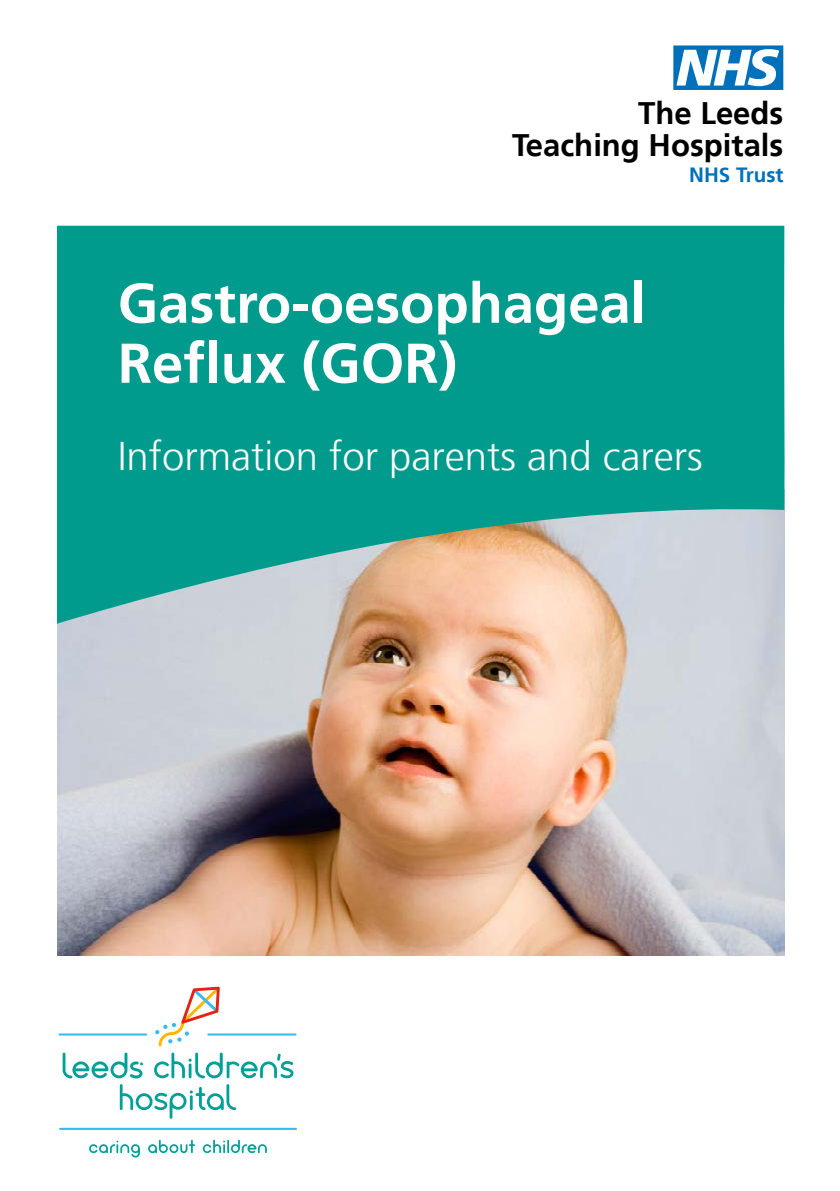
<style>
.page{position:relative;width:840px;height:1191px;background:#fff}
.page>*{position:absolute;margin:0;border:0;box-sizing:border-box;transform-origin:0 0}
.t1{font:62.2px "NHS";color:#0070ba}
.t2{font:700 56px/60px "Frutiger LT";color:#fff}
.t3{font:300 40px "Frutiger LT";color:#fff}
.t4{font:700 31px "Frutiger LT";color:#000}
.t5{font:700 20.6px "Frutiger LT";color:#0070ba}
</style>
<div class="page">
<img style="left:57px;top:837px;width:726px;height:118px">
<svg style="left:57px;top:226px;width:727px;height:611px;fill:#009b8c"></svg>
<hr style="left:207px;top:1033px;width:89px;height:2px;background:#36bcee">
<hr style="left:58px;top:1033px;width:89px;height:2px;background:#36bcee">
<hr style="left:59px;top:1127px;width:238px;height:2px;background:#36bcee">
<svg style="left:63px;top:1052px;width:80px;height:26px"></svg>
<svg style="left:154px;top:1052px;width:139px;height:26px"></svg>
<svg style="left:120px;top:1084px;width:116px;height:34px"></svg>
<svg style="left:155px;top:986px;width:65px;height:60px"></svg>
<svg style="left:89px;top:1140px;width:51px;height:17px"></svg>
<svg style="left:148px;top:1139px;width:47px;height:14px"></svg>
<svg style="left:203px;top:1139px;width:64px;height:14px"></svg>
<h1 class="t1" style="left:673px;top:33px;width:111px">n</h1>
<p class="t4" style="left:638px;top:95px;width:147px">The Leeds</p>
<p class="t4" style="left:512px;top:127px;width:273px">Teaching Hospitals</p>
<p class="t5" style="left:688px;top:162px;width:96px">NHS Trust</p>
<h2 class="t2" style="left:118px;top:273px;width:529px">Gastro-oesophageal<br>Reflux (GOR)</h2>
<p class="t3" style="left:118px;top:434px;width:586px">Information for parents and carers</p>
</div>
